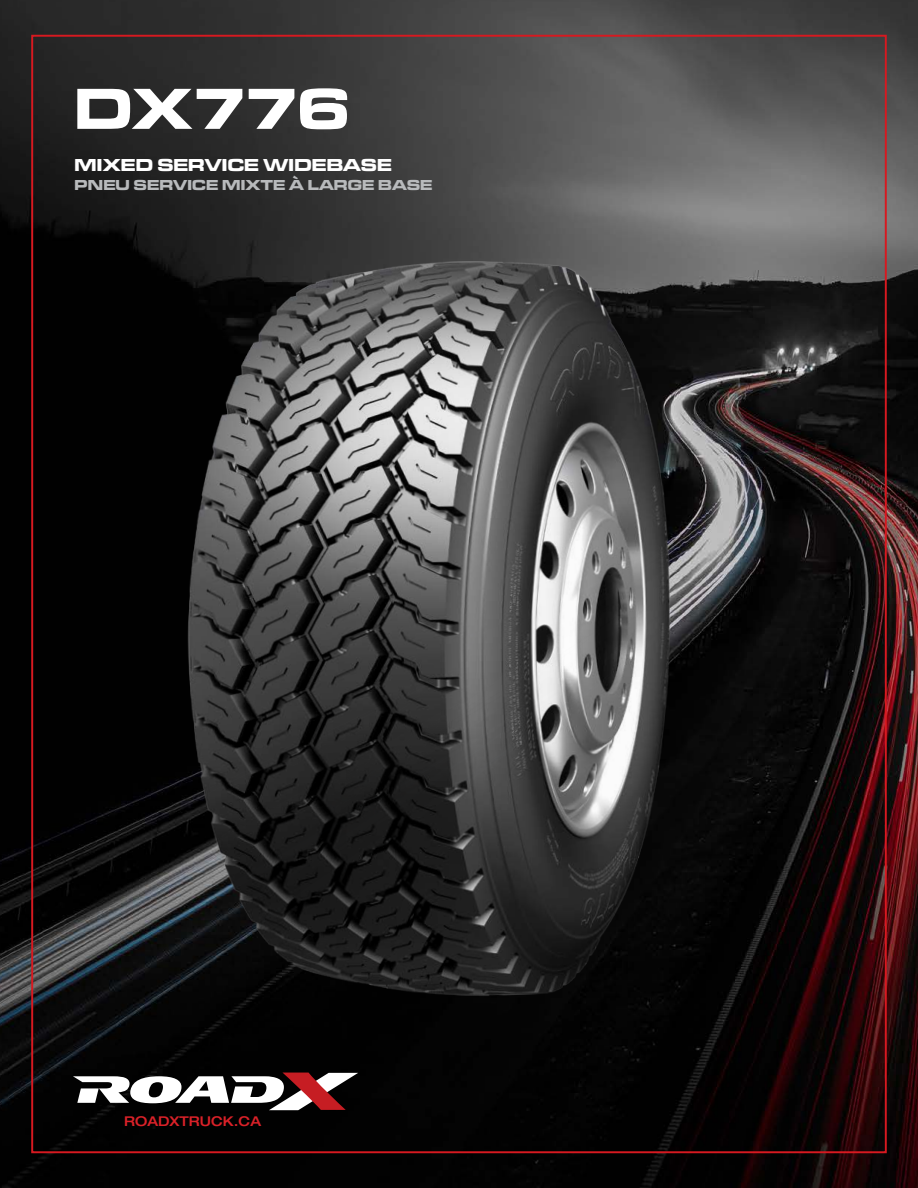
<style>
.page{position:relative;width:918px;height:1188px;background:#fff}
.page>*{position:absolute;margin:0;border:0;box-sizing:border-box;transform-origin:0 0}
.t1{font:700 expanded 60px "Microgramma DOT";letter-spacing:-.015em;color:#fff}
.t2{font:700 expanded 18px "Microgramma DOT";letter-spacing:.015em;color:#fff}
.t3{font:700 expanded 15px "Microgramma DOT";letter-spacing:.015em;color:#b8babc}
.t4{font:500 expanded 13.5px "Helvetica Neue LT Std";color:#da2128}
</style>
<div class="page">
<img style="left:0;top:0;width:918px;height:1188px">
<img style="left:110px;top:222px;width:616px;height:822px">
<svg style="left:73px;top:1073px;width:285px;height:37px"></svg>
<h1 class="t1" style="left:75px;top:68px;width:278px">DX776</h1>
<p class="t2" style="left:75px;top:153px;width:318px">MIXED SERVICE WIDEBASE</p>
<p class="t3" style="left:75px;top:175px;width:86px">PNEU SERVICE</p>
<p class="t3" style="left:222px;top:175px;width:14px">MIX</p>
<p class="t3" style="left:261px;top:175px;width:132px">TE À LARGE BASE</p>
<p class="t4" style="left:124px;top:1113px;width:138px">ROADXTRUCK.CA</p>
</div>
